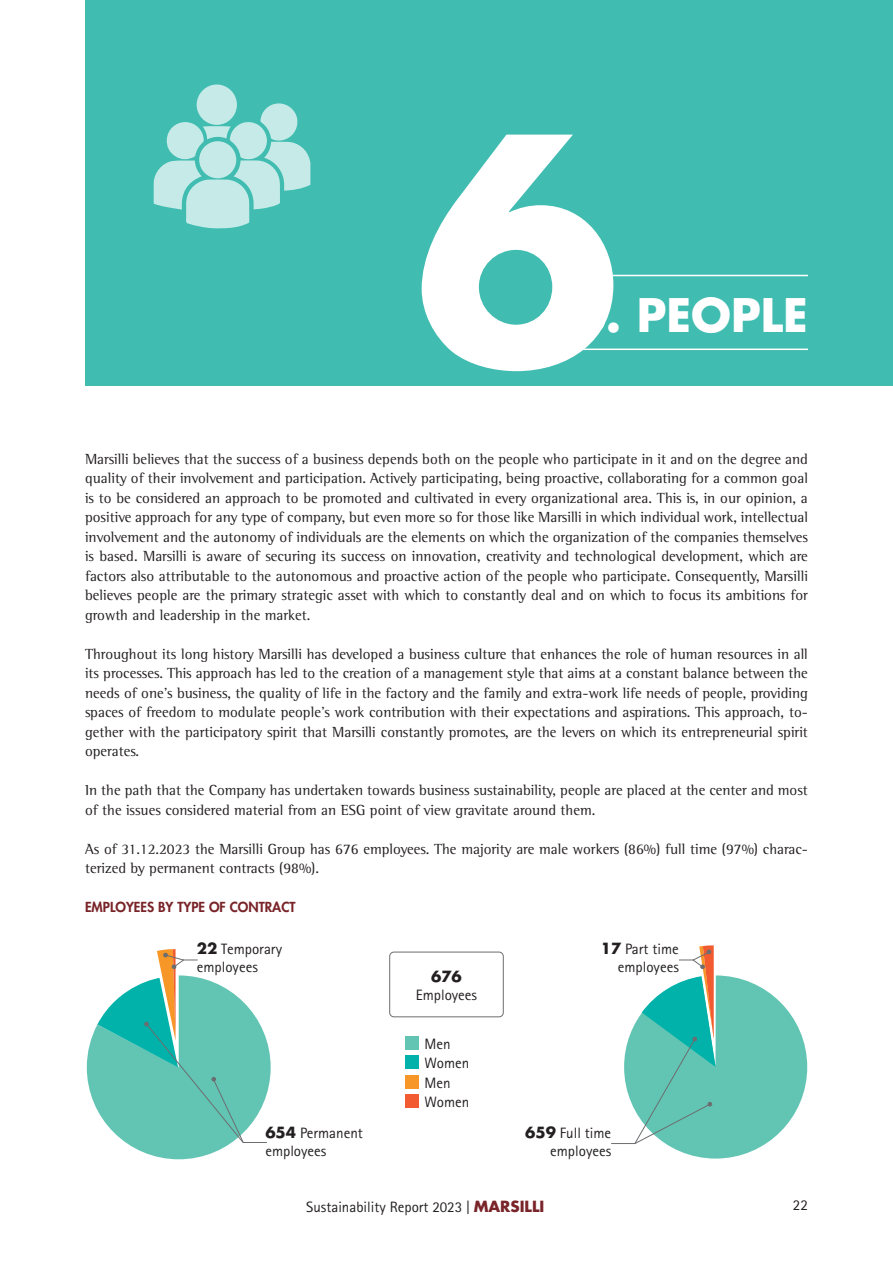
<style>
.page{position:relative;width:893px;height:1263px;background:#fff}
.page>*{position:absolute;margin:0;border:0;box-sizing:border-box;transform-origin:0 0}
.t1{font:700 45px "Futura Std";color:#fff}
.t2{font:15px/19.5px "Rotis Semi Serif Std";color:#231f20;text-align:justify}
.t3{font:15px/18px "Rotis Sans Serif Std";color:#231f20}
.t4{font:700 15px "Futura Std";color:#231f20}
.t5{font:800 13.5px "Futura Std";color:#792429}
.s1{font-family:"Futura Std";font-weight:700}
.s2{font-family:"Futura Std";font-weight:700;color:#792429}
</style>
<div class="page">
<div style="left:85px;top:0;width:808px;height:386px;background:#40bcb1"></div>
<hr style="left:575px;top:275px;width:233px;height:1px;background:#fff">
<hr style="left:575px;top:349px;width:233px;height:1px;background:#fff">
<svg style="left:422px;top:135px;width:191px;height:236px"></svg>
<div style="left:406px;top:1036px;width:13px;height:14px;background:#62c5b4"></div>
<div style="left:406px;top:1075px;width:13px;height:14px;background:#f79727"></div>
<div style="left:406px;top:1055px;width:13px;height:14px;background:#00b2a9"></div>
<div style="left:406px;top:1094px;width:13px;height:14px;background:#f15b2f"></div>
<svg style="left:611px;top:945px;width:196px;height:213px"></svg>
<svg style="left:87px;top:949px;width:184px;height:210px"></svg>
<div style="left:197px;top:84px;width:40px;height:41px;background:#c5eae7;border-radius:50%"></div>
<svg style="left:154px;top:103px;width:156px;height:125px"></svg>
<div style="left:389px;top:952px;width:114px;height:65px;border:1px solid #6c6d70;border-radius:4px"></div>
<h1 class="t1" style="left:575px;top:285px;width:234px">6. PEOPLE</h1>
<p class="t2" style="left:85px;top:449px;width:724px">Marsilli believes that the success of a business depends both on the people who participate in it and on the degree and quality of their involvement and participation. Actively participating, being proactive, collaborating for a common goal is to be considered an approach to be promoted and cultivated in every organizational area. This is, in our opinion, a positive approach for any type of company, but even more so for those like Marsilli in which individual work, intellectual involvement and the autonomy of individuals are the elements on which the organization of the companies themselves is based. Marsilli is aware of securing its success on innovation, creativity and technological development, which are factors also attributable to the autonomous and proactive action of the people who participate. Consequently, Marsilli believes people are the primary strategic asset with which to constantly deal and on which to focus its ambitions for growth and leadership in the market.</p>
<p class="t2" style="left:85px;top:644px;width:724px">Throughout its long history Marsilli has developed a business culture that enhances the role of human resources in all its processes. This approach has led to the creation of a management style that aims at a constant balance between the needs of one’s business, the quality of life in the factory and the family and extra-work life needs of people, providing spaces of freedom to modulate people’s work contribution with their expectations and aspirations. This approach, to&shy;gether with the participatory spirit that Marsilli constantly promotes, are the levers on which its entrepreneurial spirit operates.</p>
<p class="t2" style="left:85px;top:780px;width:724px">In the path that the Company has undertaken towards business sustainability, people are placed at the center and most of the issues considered material from an ESG point of view gravitate around them.</p>
<p class="t2" style="left:85px;top:839px;width:724px">As of 31.12.2023 the Marsilli Group has 676 employees. The majority are male workers (86%) full time (97%) charac&shy;terized by permanent contracts (98%).</p>
<p class="t5" style="left:85px;top:898px;width:212px">EMPLOYEES BY TYPE OF CONTRACT</p>
<p class="t3" style="left:197px;top:940px;width:87px"><span class="s1">22</span> Temporary employees</p>
<p class="t4" style="left:431px;top:966px;width:32px">676</p>
<p class="t3" style="left:416px;top:986px;width:63px">Employees</p>
<p class="t3" style="left:425px;top:1034px;width:46px;line-height:19.5px">Men<br>Women<br>Men<br>Women</p>
<p class="t3" style="left:601px;top:940px;width:80px;text-align:right"><span class="s1">17</span> Part time employees</p>
<p class="t3" style="left:265px;top:1123px;width:99px"><span class="s1">654</span> Permanent employees</p>
<p class="t3" style="left:525px;top:1123px;width:88px;text-align:right"><span class="s1">659</span> Full time employees</p>
<p class="t3" style="left:306px;top:1197px;width:240px">Sustainability Report 2023 | <span class="s2">MARSILLI</span></p>
<p class="t3" style="left:793px;top:1195px;width:16px">22</p>
</div>
